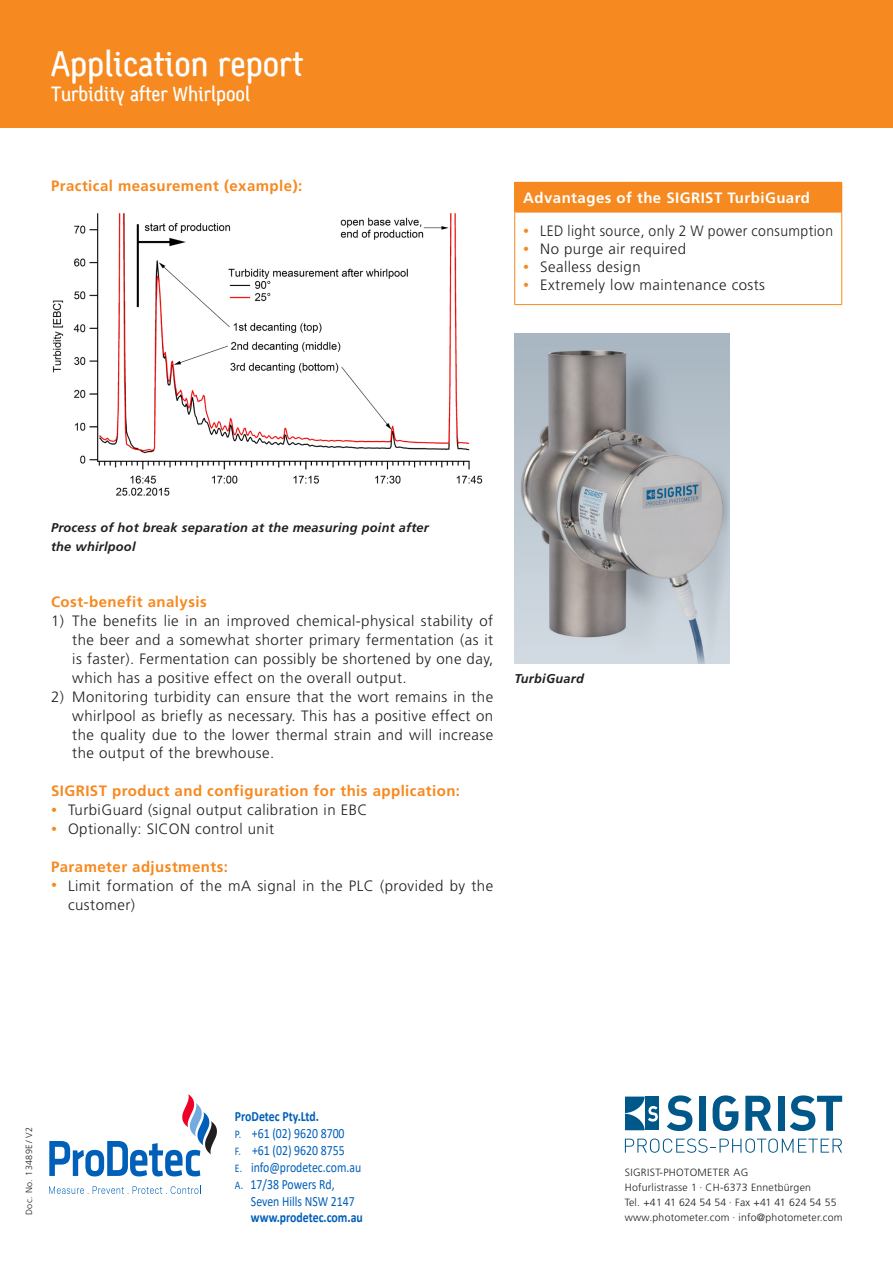
<style>
.page{position:relative;width:893px;height:1263px;background:#fff}
.page>*{position:absolute;margin:0;border:0;box-sizing:border-box;transform-origin:0 0}
.t1{font:36px "Sgiv 1 Medium CAP Snum";color:#fff}
.t2{font:21px "Sgiv 1 Medium CAP Snum";letter-spacing:-.005em;color:#fff}
.t3{font:300 15px/18.9px "Frutiger LT";letter-spacing:.03em;color:#231f20;text-align:justify}
.t4{font:700 15px "Frutiger LT";letter-spacing:.03em;color:#f6891f}
.t5{font:300 15px "Frutiger LT";letter-spacing:.03em;color:#231f20;scale:.93 1}
.t6{font:700 15px "Frutiger LT";letter-spacing:.03em;color:#fff}
.t7{font:14.1px/17px "Calibri";color:#005fb9;scale:.84 1}
.t8{font:700 14.1px "Calibri";color:#005fb9;scale:.84 1}
.t9{font:italic 700 12.75px/18.9px "Frutiger LT";letter-spacing:.02em;color:#231f20}
.t10{font:300 10.5px/15px "Frutiger LT";letter-spacing:.02em;color:#231f20}
.t11{font:300 9px "Frutiger LT";letter-spacing:.04em;color:#231f20}
.s1{font-size:12px;color:#f6891f}
.s2{font-weight:700}
.s3{font-size:11.7px}
</style>
<div class="page">
<svg style="left:667px;top:1095px;width:25px;height:36px"></svg>
<div style="left:699px;top:1096px;width:7px;height:35px;background:#005789"></div>
<svg style="left:712px;top:1095px;width:26px;height:36px"></svg>
<svg style="left:745px;top:1096px;width:27px;height:35px"></svg>
<div style="left:778px;top:1096px;width:7px;height:35px;background:#005789"></div>
<svg style="left:790px;top:1095px;width:52px;height:36px"></svg>
<svg style="left:625px;top:1138px;width:217px;height:15px"></svg>
<div style="left:645px;top:1097px;width:14px;height:33px;background:#005789"></div>
<svg style="left:625px;top:1097px;width:33px;height:33px"></svg>
<div style="left:0;top:0;width:893px;height:128px;background:#f6891f"></div>
<div style="left:515px;top:182px;width:327px;height:30px;background:#f6891f"></div>
<hr style="left:514px;top:182px;width:328px;height:1px;background:#f6891f">
<svg style="left:514px;top:183px;width:1px;height:29px"></svg>
<hr style="left:514px;top:212px;width:328px;height:1px;background:#f6891f">
<hr style="left:514px;top:212px;width:1px;height:92px;background:#f6891f">
<hr style="left:841px;top:212px;width:1px;height:92px;background:#f6891f">
<hr style="left:514px;top:304px;width:328px;height:1px;background:#f6891f">
<img style="left:52px;top:213px;width:431px;height:283px">
<img style="left:514px;top:333px;width:216px;height:331px">
<svg style="left:49px;top:1186px;width:152px;height:8px"></svg>
<svg style="left:49px;top:1094px;width:168px;height:82px"></svg>
<h1 class="t1" style="left:51px;top:45px;width:254px">Application report</h1>
<h2 class="t2" style="left:51px;top:83px;width:201px">Turbidity after Whirlpool</h2>
<p class="t4" style="left:51px;top:177px;width:253px">Practical measurement (example):</p>
<p class="t6" style="left:523px;top:189px;width:288px">Advantages of the SIGRIST TurbiGuard</p>
<p class="t5" style="left:523px;top:222px;width:335px"><span class="s1">•</span> LED light source, only 2 W power consumption</p>
<p class="t3" style="left:523px;top:240px;width:165px"><span class="s1">•</span> No purge air required</p>
<p class="t3" style="left:523px;top:258px;width:119px"><span class="s1">•</span> Sealless design</p>
<p class="t3" style="left:523px;top:276px;width:243px"><span class="s1">•</span> Extremely low maintenance costs</p>
<p class="t9" style="left:51px;top:518px;width:379px">Process of hot break separation at the measuring point after the whirlpool</p>
<p class="t4" style="left:51px;top:593px;width:157px">Cost-benefit analysis</p>
<p class="t3" style="left:72px;top:612px;width:422px;text-indent:-21px">1) The benefits lie in an improved chemical-physical stability of the beer and a somewhat shorter primary fermentation (as it is faster). Fermentation can possibly be shortened by one day, which has a positive effect on the overall output.</p>
<p class="t3" style="left:72px;top:687px;width:422px;text-indent:-21px">2) Monitoring turbidity can ensure that the wort remains in the whirlpool as briefly as necessary. This has a positive effect on the quality due to the lower thermal strain and will increase the output of the brewhouse.</p>
<p class="t4" style="left:51px;top:782px;width:411px">SIGRIST product and configuration for this application:</p>
<p class="t3" style="left:51px;top:801px;width:318px"><span class="s1">•</span> TurbiGuard (signal output calibration in EBC</p>
<p class="t3" style="left:51px;top:820px;width:225px"><span class="s1">•</span> Optionally: SICON control unit</p>
<p class="t4" style="left:51px;top:858px;width:178px">Parameter adjustments:</p>
<p class="t3" style="left:68px;top:876px;width:427px;text-indent:-17px"><span class="s1">•</span> Limit formation of the mA signal in the PLC (provided by the customer)</p>
<p class="t9" style="left:514px;top:669px;width:71px">TurbiGuard</p>
<p class="t11" style="left:24px;top:1215px;width:89px;rotate:-90deg">Doc. No. 13489E /V2</p>
<p class="t7" style="left:235px;top:1107px;width:152px"><span class="s2">ProDetec Pty.Ltd.<br></span><span class="s3">P.</span> +61 (02) 9620 8700<br><span class="s3">F.</span> +61 (02) 9620 8755<br><span class="s3">E.</span> info@prodetec.com.au<br><span class="s3">A.</span> 17/38 Powers Rd,</p>
<p class="t7" style="left:251px;top:1192px;width:125px">Seven Hills NSW 2147</p>
<p class="t8" style="left:251px;top:1208px;width:135px">www.prodetec.com.au</p>
<p class="t10" style="left:625px;top:1165px;width:219px">SIGRIST-PHOTOMETER AG<br>Hofurlistrasse 1 · CH-6373 Ennetbürgen<br>Tel. +41 41 624 54 54 · Fax +41 41 624 54 55 www.photometer.com · info@photometer.com</p>
</div>
